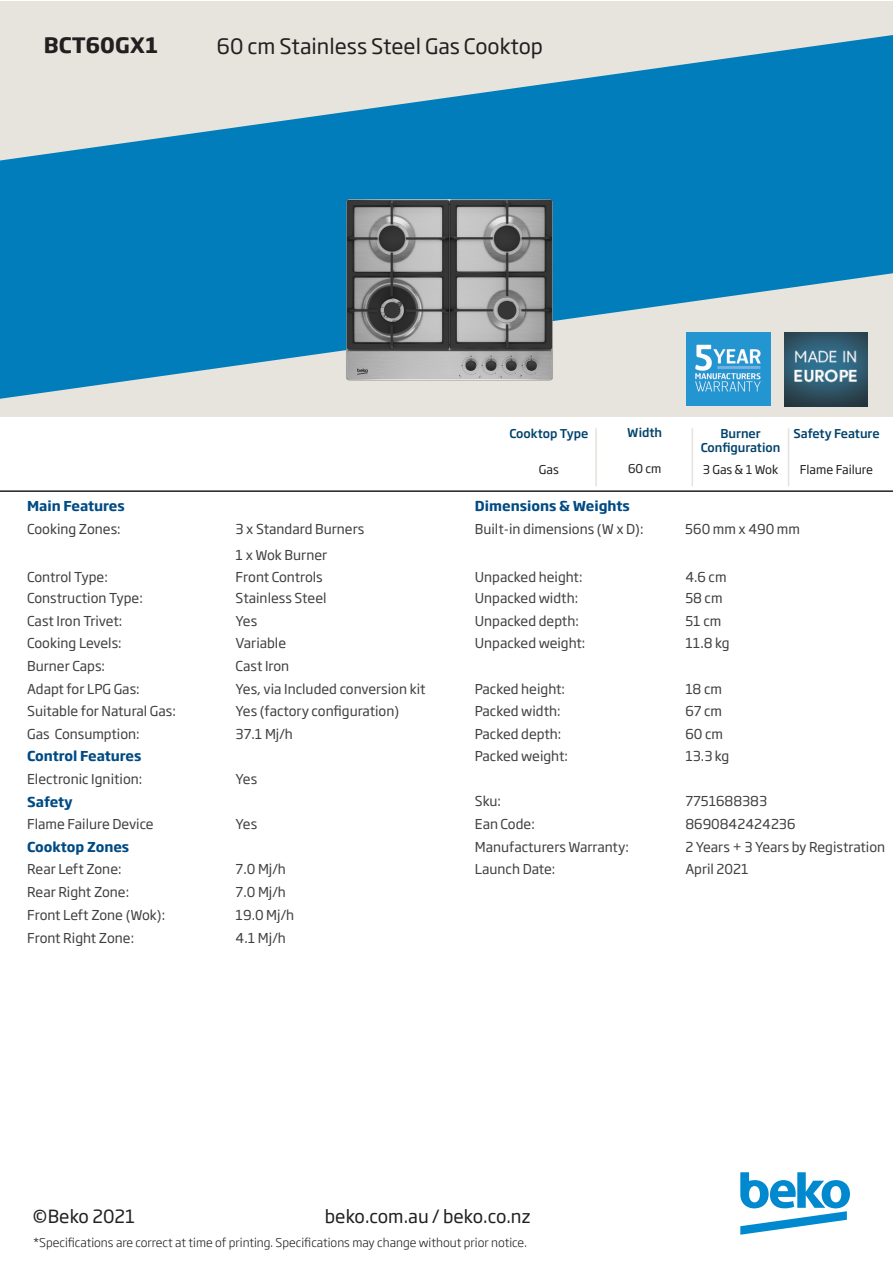
<style>
.page{position:relative;width:893px;height:1263px;background:#fff}
.page>*{position:absolute;margin:0;border:0;box-sizing:border-box;transform-origin:0 0}
.t1{font:21px "Soho Gothic Pro";color:#231f20}
.t2{font:700 21px "Soho Gothic Pro";color:#231f20}
.t3{font:18px "Soho Gothic Pro";color:#231f20}
.t4{font:13.5px/21px "Soho Gothic Pro";color:#404040}
.t5{font:13.5px/21px "Soho Gothic Pro";color:#403f40}
.t6{font:700 13.5px "Soho Gothic Pro";color:#004b84}
.t7{font:300 12px "Soho Gothic Pro";color:#231f20}
.t8{font:500 12px/14.4px "Soho Gothic Pro";color:#01426a;text-align:center}
.t9{font:12px "Soho Gothic Pro";color:#231f20}
</style>
<div class="page">
<div style="left:0;top:1px;width:893px;height:416px;background:#e6e4dd"></div>
<svg style="left:0;top:35px;width:893px;height:364px;fill:#007dba"></svg>
<img style="left:686px;top:332px;width:84px;height:73px">
<img style="left:784px;top:332px;width:84px;height:74px">
<svg style="left:740px;top:1172px;width:110px;height:63px"></svg>
<hr style="left:0;top:490px;width:893px;height:2px;background:#231f20">
<img style="left:338px;top:178px;width:222px;height:213px">
<hr style="left:595px;top:428px;width:2px;height:58px;background:#e5e2dd">
<hr style="left:692px;top:428px;width:1px;height:58px;background:#e5e2dd">
<hr style="left:788px;top:428px;width:1px;height:58px;background:#e5e2dd">
<h1 class="t2" style="left:44px;top:29px;width:116px">BCT60GX1</h1>
<h1 class="t1" style="left:217px;top:30px;width:328px">60 cm Stainless Steel Gas Cooktop</h1>
<p class="t8" style="left:509px;top:425px;width:80px">Cooktop Type</p>
<p class="t9" style="left:539px;top:460px;width:21px">Gas</p>
<p class="t8" style="left:627px;top:425px;width:36px">Width</p>
<p class="t9" style="left:628px;top:459px;width:35px">60 cm</p>
<p class="t8" style="left:701px;top:425px;width:81px">Burner<br>Configuration</p>
<p class="t9" style="left:703px;top:460px;width:77px">3 Gas &amp; 1 Wok</p>
<p class="t8" style="left:793px;top:425px;width:88px">Safety Feature</p>
<p class="t9" style="left:800px;top:460px;width:75px">Flame Failure</p>
<p class="t6" style="left:27px;top:495px;width:99px">Main Features</p>
<p class="t6" style="left:475px;top:495px;width:156px">Dimensions &amp; Weights</p>
<p class="t5" style="left:27px;top:517px;width:95px">Cooking Zones:</p>
<p class="t5" style="left:236px;top:517px;width:130px">3 x Standard Burners</p>
<p class="t5" style="left:475px;top:517px;width:170px">Built-in dimensions (W x D):</p>
<p class="t4" style="left:685px;top:517px;width:116px">560 mm x 490 mm</p>
<p class="t5" style="left:236px;top:543px;width:93px">1 x Wok Burner</p>
<p class="t5" style="left:27px;top:566px;width:117px">Control Type:<br>Construction Type:</p>
<p class="t5" style="left:236px;top:566px;width:89px">Front Controls</p>
<p class="t4" style="left:475px;top:566px;width:109px">Unpacked height:<br>Unpacked width:</p>
<p class="t4" style="left:685px;top:566px;width:43px">4.6 cm<br>58 cm</p>
<p class="t4" style="left:236px;top:587px;width:92px">Stainless Steel</p>
<p class="t4" style="left:27px;top:610px;width:97px">Cast Iron Trivet:</p>
<p class="t4" style="left:236px;top:610px;width:23px">Yes</p>
<p class="t4" style="left:475px;top:610px;width:106px">Unpacked depth:</p>
<p class="t4" style="left:685px;top:610px;width:38px">51 cm</p>
<p class="t4" style="left:27px;top:632px;width:96px">Cooking Levels:</p>
<p class="t4" style="left:236px;top:632px;width:52px">Variable</p>
<p class="t4" style="left:475px;top:632px;width:112px">Unpacked weight:</p>
<p class="t4" style="left:685px;top:632px;width:46px">11.8 kg</p>
<p class="t4" style="left:27px;top:655px;width:79px">Burner Caps:</p>
<p class="t4" style="left:236px;top:655px;width:55px">Cast Iron</p>
<p class="t4" style="left:27px;top:677px;width:114px">Adapt for LPG Gas:</p>
<p class="t4" style="left:236px;top:677px;width:191px">Yes, via Included conversion kit</p>
<p class="t4" style="left:475px;top:677px;width:92px">Packed height:</p>
<p class="t4" style="left:685px;top:677px;width:38px">18 cm</p>
<p class="t4" style="left:27px;top:700px;width:150px">Suitable for Natural Gas:</p>
<p class="t4" style="left:236px;top:700px;width:165px">Yes (factory configuration)</p>
<p class="t4" style="left:475px;top:700px;width:87px">Packed width:</p>
<p class="t4" style="left:685px;top:700px;width:38px">67 cm</p>
<p class="t4" style="left:27px;top:722px;width:114px">Gas Consumption:</p>
<p class="t4" style="left:236px;top:722px;width:59px">37.1 Mj/h</p>
<p class="t4" style="left:475px;top:722px;width:88px">Packed depth:</p>
<p class="t4" style="left:685px;top:722px;width:39px">60 cm</p>
<p class="t6" style="left:27px;top:746px;width:116px">Control Features</p>
<p class="t4" style="left:475px;top:745px;width:95px">Packed weight:</p>
<p class="t4" style="left:685px;top:745px;width:46px">13.3 kg</p>
<p class="t4" style="left:27px;top:768px;width:117px">Electronic Ignition:</p>
<p class="t4" style="left:236px;top:768px;width:23px">Yes</p>
<p class="t6" style="left:27px;top:791px;width:47px">Safety</p>
<p class="t4" style="left:475px;top:790px;width:28px">Sku:</p>
<p class="t4" style="left:685px;top:790px;width:83px">7751688383</p>
<p class="t4" style="left:27px;top:813px;width:128px">Flame Failure Device</p>
<p class="t4" style="left:236px;top:813px;width:23px">Yes</p>
<p class="t4" style="left:475px;top:813px;width:62px">Ean Code:</p>
<p class="t4" style="left:685px;top:813px;width:112px">8690842424236</p>
<p class="t6" style="left:27px;top:836px;width:104px">Cooktop Zones</p>
<p class="t4" style="left:475px;top:835px;width:156px">Manufacturers Warranty:</p>
<p class="t4" style="left:685px;top:835px;width:201px">2 Years + 3 Years by Registration</p>
<p class="t4" style="left:27px;top:858px;width:96px">Rear Left Zone:</p>
<p class="t4" style="left:236px;top:858px;width:52px">7.0 Mj/h</p>
<p class="t4" style="left:475px;top:858px;width:82px">Launch Date:</p>
<p class="t4" style="left:685px;top:858px;width:65px">April 2021</p>
<p class="t4" style="left:27px;top:881px;width:104px">Rear Right Zone:</p>
<p class="t4" style="left:236px;top:881px;width:52px">7.0 Mj/h</p>
<p class="t4" style="left:27px;top:904px;width:140px">Front Left Zone (Wok):</p>
<p class="t4" style="left:236px;top:904px;width:60px">19.0 Mj/h</p>
<p class="t4" style="left:27px;top:926px;width:109px">Front Right Zone:</p>
<p class="t4" style="left:236px;top:926px;width:52px">4.1 Mj/h</p>
<h2 class="t3" style="left:33px;top:1202px;width:104px">©Beko 2021</h2>
<h2 class="t3" style="left:325px;top:1202px;width:207px">beko.com.au / beko.co.nz</h2>
<p class="t7" style="left:33px;top:1233px;width:495px">*Specifications are correct at time of printing. Specifications may change without prior notice.</p>
</div>
